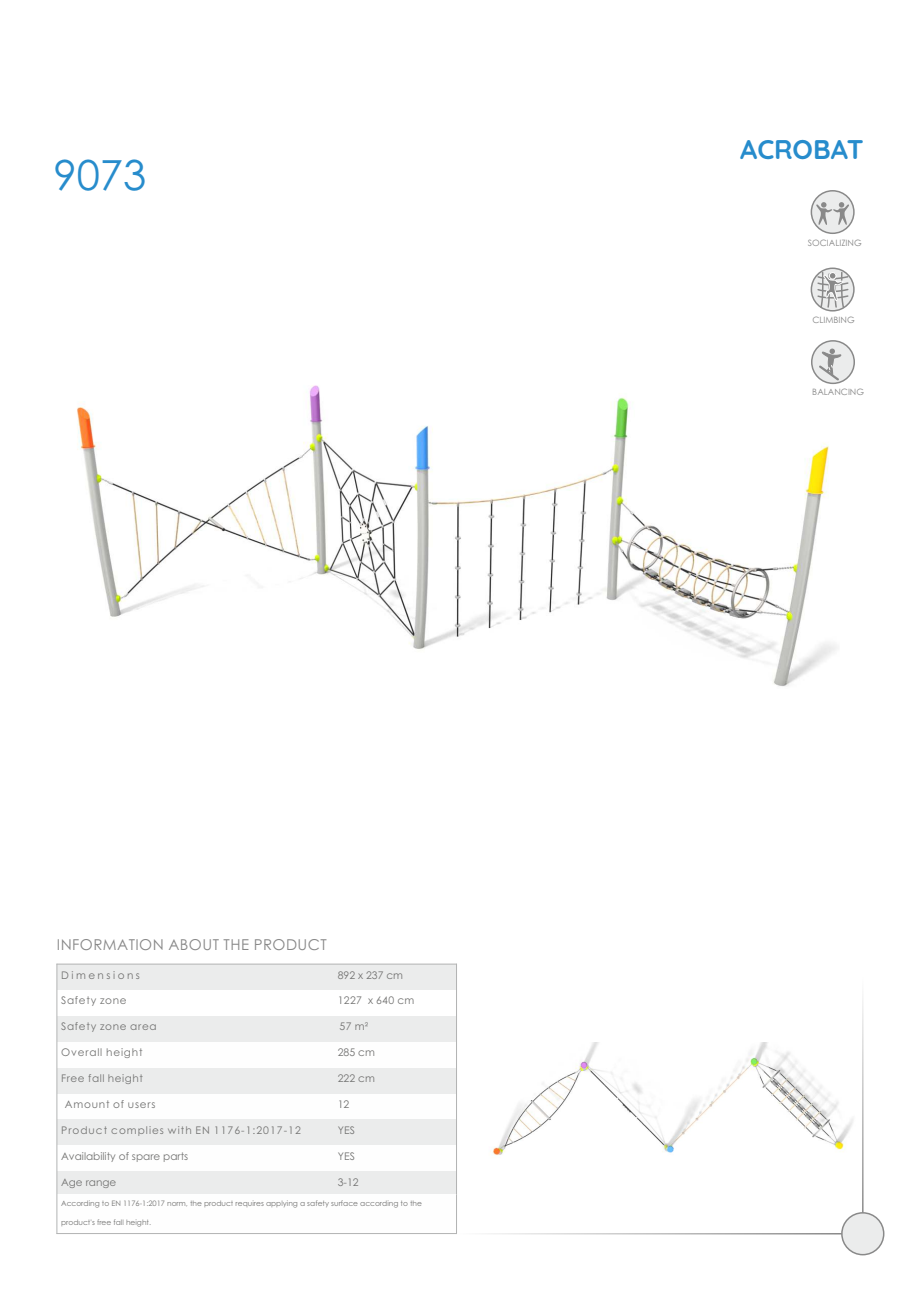
<style>
.page{position:relative;width:920px;height:1290px;background:#fff}
.page>*{position:absolute;margin:0;border:0;box-sizing:border-box;transform-origin:0 0}
.t1{font:41.4px "Century Gothic";color:#278ccc}
.t2{font:700 27px "Quicksand";letter-spacing:-.005em;color:#278ccc}
.t3{font:15px "Century Gothic";letter-spacing:.03em;color:#898989}
.t4{font:10.5px "Century Gothic";letter-spacing:.065em;color:#727271}
.t5{font:10.5px "Century Gothic";letter-spacing:.095em;color:#727271}
.t6{font:10.5px "Century Gothic";color:#727271}
.t7{font:10.5px "Century Gothic";letter-spacing:.235em;color:#727271}
.t8{font:10.5px "Century Gothic";letter-spacing:.025em;color:#727271}
.t9{font:8.7px "Century Gothic";color:#898989}
.t10{font:7.5px "Century Gothic";color:#727271}
</style>
<div class="page">
<hr style="left:456px;top:1233px;width:386px;height:1px;background:#898989">
<div style="left:841px;top:1212px;width:43px;height:43px;background:#ebecec;border:2px solid #898989;border-radius:50%"></div>
<hr style="left:862px;top:977px;width:1px;height:236px;background:#898989">
<img style="left:77px;top:370px;width:763px;height:317px">
<div style="left:57px;top:964px;width:277px;height:25px;background:#ebecec"></div>
<div style="left:334px;top:964px;width:122px;height:25px;background:#ebecec"></div>
<div style="left:57px;top:1016px;width:277px;height:26px;background:#ebecec"></div>
<div style="left:334px;top:1016px;width:122px;height:26px;background:#ebecec"></div>
<div style="left:57px;top:1068px;width:277px;height:25px;background:#ebecec"></div>
<div style="left:334px;top:1068px;width:122px;height:25px;background:#ebecec"></div>
<div style="left:57px;top:1119px;width:277px;height:26px;background:#ebecec"></div>
<div style="left:334px;top:1119px;width:122px;height:26px;background:#ebecec"></div>
<div style="left:57px;top:1171px;width:277px;height:23px;background:#ebecec"></div>
<div style="left:334px;top:1171px;width:122px;height:23px;background:#ebecec"></div>
<hr style="left:57px;top:964px;width:1px;height:270px;background:#b2b3b3">
<hr style="left:456px;top:1194px;width:1px;height:40px;background:#b2b3b3">
<hr style="left:456px;top:964px;width:1px;height:230px;background:#b2b3b3">
<hr style="left:57px;top:1233px;width:400px;height:1px;background:#b2b3b3">
<hr style="left:57px;top:964px;width:400px;height:1px;background:#b2b3b3">
<img style="left:490px;top:1043px;width:363px;height:113px">
<svg style="left:811px;top:190px;width:44px;height:44px"></svg>
<svg style="left:816px;top:202px;width:33px;height:23px"></svg>
<svg style="left:811px;top:267px;width:44px;height:45px"></svg>
<svg style="left:816px;top:271px;width:33px;height:38px"></svg>
<div style="left:829px;top:272px;width:7px;height:7px;background:#898989;border:1px solid #fff;border-radius:50%"></div>
<svg style="left:811px;top:340px;width:44px;height:44px"></svg>
<svg style="left:817px;top:349px;width:24px;height:33px"></svg>
<h1 class="t1" style="left:53px;top:158px;width:94px">9073</h1>
<h3 class="t3" style="left:57px;top:938px;width:271px">INFORMATION ABOUT THE PRODUCT</h3>
<h3 class="t7" style="left:61px;top:971px;width:80px">Dimensions</h3>
<h3 class="t4" style="left:338px;top:971px;width:67px">892 x 237 cm</h3>
<h3 class="t4" style="left:61px;top:996px;width:67px">Safety zone</h3>
<h3 class="t8" style="left:338px;top:996px;width:78px">1227 x 640 cm</h3>
<h3 class="t4" style="left:61px;top:1022px;width:97px">Safety zone area</h3>
<h3 class="t4" style="left:61px;top:1048px;width:83px">Overall height</h3>
<h3 class="t4" style="left:338px;top:1048px;width:39px">285 cm</h3>
<h3 class="t4" style="left:61px;top:1074px;width:83px">Free fall height</h3>
<h3 class="t4" style="left:338px;top:1074px;width:39px">222 cm</h3>
<h3 class="t4" style="left:65px;top:1100px;width:92px">Amount of users</h3>
<h3 class="t4" style="left:338px;top:1100px;width:13px">12</h3>
<h3 class="t5" style="left:61px;top:1126px;width:241px">Product complies with EN 1176-1:2017-12</h3>
<h3 class="t4" style="left:338px;top:1126px;width:19px">YES</h3>
<h3 class="t6" style="left:61px;top:1152px;width:129px">Availability of spare parts</h3>
<h3 class="t4" style="left:338px;top:1152px;width:19px">YES</h3>
<h3 class="t6" style="left:61px;top:1178px;width:57px">Age range</h3>
<h3 class="t4" style="left:338px;top:1178px;width:22px">3-12</h3>
<p class="t10" style="left:61px;top:1200px;width:362px">According to EN 1176-1:2017 norm, the product requires applying a safety surface according to the</p>
<p class="t10" style="left:61px;top:1219px;width:92px">product's free fall height.</p>
<h3 class="t4" style="left:340px;top:1022px;width:30px">57 m²</h3>
<h2 class="t2" style="left:740px;top:132px;width:125px">ACROBAT</h2>
<p class="t9" style="left:808px;top:240px;width:55px">SOCIALIZING</p>
<p class="t9" style="left:812px;top:317px;width:44px">CLIMBING</p>
<p class="t9" style="left:812px;top:388px;width:53px">BALANCING</p>
</div>
